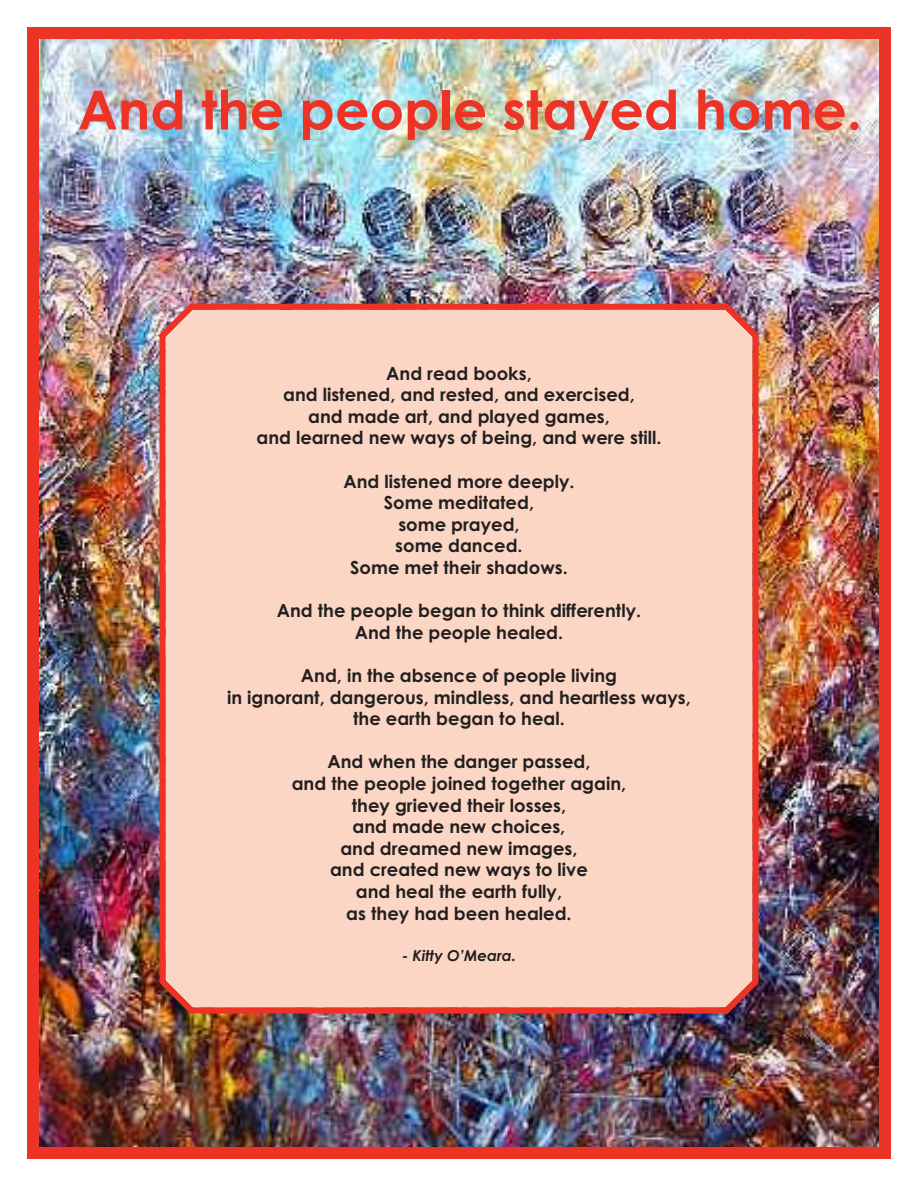
<style>
.page{position:relative;width:918px;height:1188px;background:#fff}
.page>*{position:absolute;margin:0;border:0;box-sizing:border-box;transform-origin:0 0}
.t1{font:700 54px "Century Gothic";color:#ed3325}
.t2{font:700 18px/21.6px "Century Gothic";color:#221f1f;text-align:center}
.t3{font:italic 700 15px "Century Gothic";color:#221f1f}
</style>
<div class="page">
<img style="left:40px;top:40px;width:838px;height:1106px">
<div style="left:27px;top:27px;width:864px;height:1132px;border:12px solid #ed3325"></div>
<div style="left:159px;top:304px;width:600px;height:710px;background:#fcd6c5"></div>
<h1 class="t1" style="left:78px;top:89px;width:786px">And the people stayed home.</h1>
<p class="t2" style="left:257px;top:364px;width:406px">And read books,<br>and listened, and rested, and exercised,<br>and made art, and played games,<br>and learned new ways of being, and were still.</p>
<p class="t2" style="left:343px;top:472px;width:233px">And listened more deeply.<br>Some meditated,<br>some prayed,<br>some danced.<br>Some met their shadows.</p>
<p class="t2" style="left:277px;top:602px;width:366px">And the people began to think differently.<br>And the people healed.</p>
<p class="t2" style="left:227px;top:666px;width:465px">And, in the absence of people living<br>in ignorant, dangerous, mindless, and heartless ways, the earth began to heal.</p>
<p class="t2" style="left:292px;top:753px;width:336px">And when the danger passed,<br>and the people joined together again, they grieved their losses,<br>and made new choices,<br>and dreamed new images,<br>and created new ways to live<br>and heal the earth fully,<br>as they had been healed.</p>
<p class="t3" style="left:402px;top:949px;width:115px">- Kitty O’Meara.</p>
</div>
